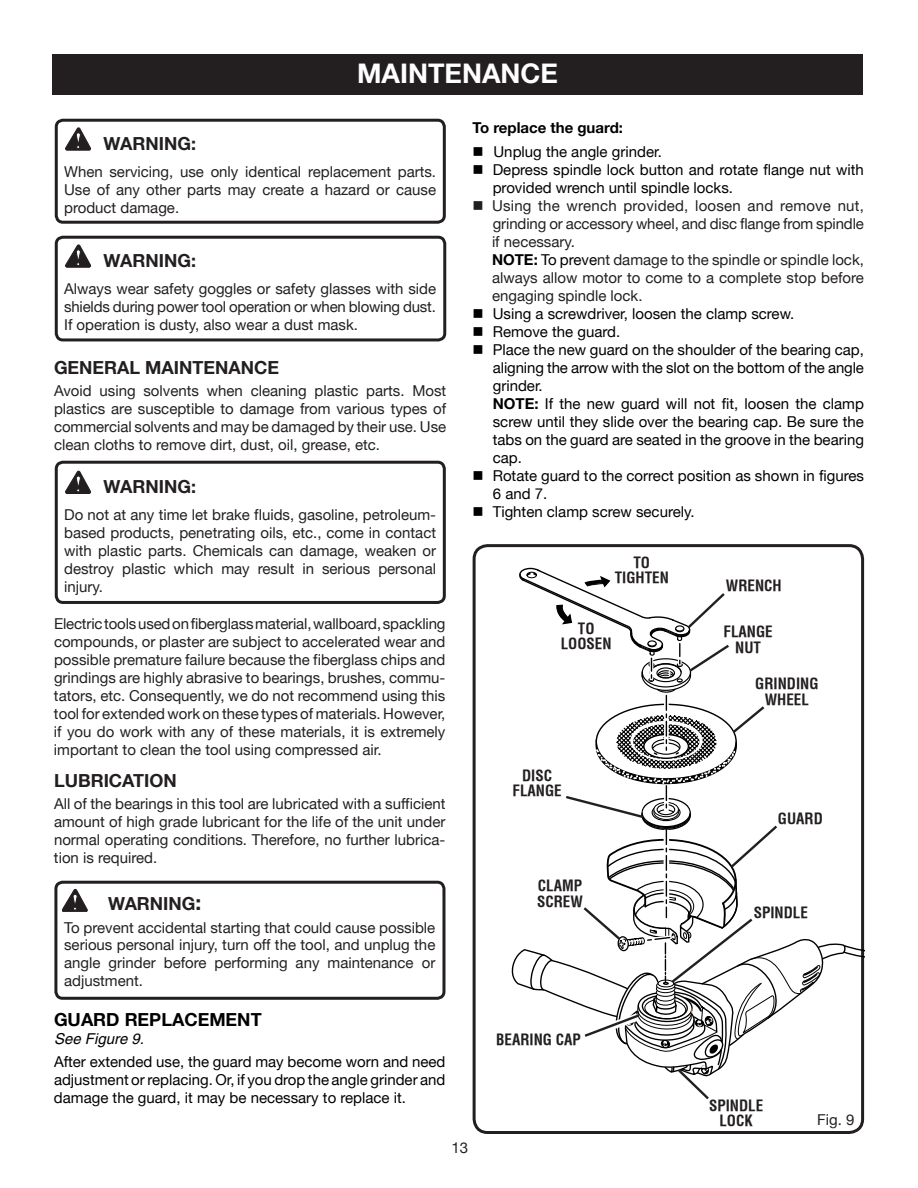
<style>
.page{position:relative;width:918px;height:1188px;background:#fff}
.page>*{position:absolute;margin:0;border:0;box-sizing:border-box;transform-origin:0 0}
.t1{font:700 27px "Helvetica Neue";color:#fff}
.t2{font:700 18px "Helvetica Neue";color:#231f20}
.t3{font:700 18px "Helvetica Neue";color:#000}
.t4{font:15px/18px "Helvetica Neue";color:#231f20;text-align:justify}
.t5{font:15px/18px "Helvetica Neue";color:#000}
.t6{font:700 condensed 15px/15.8px "Helvetica";color:#231f20;text-align:center}
.t7{font:700 15px "Helvetica Neue";color:#000}
.t8{font:italic 15px "Helvetica";color:#000}
.s1{font-size:21px}
.s2{font-weight:700;color:#000}
.s3{color:#000}
.s4{font-weight:700}
</style>
<div class="page">
<div style="left:53px;top:54px;width:810px;height:40px;background:#231f20"></div>
<svg style="left:54px;top:460px;width:392px;height:142px"></svg>
<svg style="left:54px;top:118px;width:392px;height:104px"></svg>
<svg style="left:54px;top:235px;width:393px;height:105px"></svg>
<svg style="left:65px;top:471px;width:26px;height:23px"></svg>
<svg style="left:54px;top:880px;width:392px;height:118px"></svg>
<svg style="left:62px;top:889px;width:25px;height:23px"></svg>
<svg style="left:472px;top:544px;width:393px;height:588px"></svg>
<svg style="left:510px;top:567px;width:355px;height:535px"></svg>
<h1 class="t1" style="left:357px;top:56px;width:202px">MAINTENANCE</h1>
<p class="t2" style="left:104px;top:133px;width:94px">WARNING:</p>
<p class="t4" style="left:64px;top:163px;width:374px">When servicing, use only identical replacement parts.<br>Use of any other parts may create a hazard or cause product damage.</p>
<p class="t2" style="left:104px;top:250px;width:94px">WARNING:</p>
<p class="t4" style="left:64px;top:280px;width:374px">Always wear safety goggles or safety glasses with side shields during power tool operation or when blowing dust.<br>If operation is dusty, also wear a dust mask.</p>
<p class="t2" style="left:54px;top:356px;width:227px">GENERAL MAINTENANCE</p>
<p class="t4" style="left:54px;top:382px;width:394px">Avoid using solvents when cleaning plastic parts. Most plastics are susceptible to damage from various types of commercial solvents and may be damaged by their use. Use clean cloths to remove dirt, dust, oil, grease, etc.</p>
<p class="t2" style="left:104px;top:476px;width:94px">WARNING:</p>
<p class="t4" style="left:64px;top:506px;width:374px">Do not at any time let brake fluids, gasoline, petroleum&shy;based products, penetrating oils, etc., come in contact with plastic parts. Chemicals can damage, weaken or destroy plastic which may result in serious personal injury.</p>
<p class="t4" style="left:54px;top:614px;width:393px">Electric tools used on fiberglass material, wallboard, spackling compounds, or plaster are subject to accelerated wear and possible premature failure because the fiberglass chips and grindings are highly abrasive to bearings, brushes, commu&shy;tators, etc. Consequently, we do not recommend using this tool for extended work on these types of materials. However, if you do work with any of these materials, it is extremely important to clean the tool using compressed air.</p>
<p class="t2" style="left:54px;top:769px;width:124px">LUBRICATION</p>
<p class="t4" style="left:54px;top:795px;width:393px">All of the bearings in this tool are lubricated with a sufficient amount of high grade lubricant for the life of the unit under normal operating conditions. Therefore, no further lubrica&shy;tion is required.</p>
<p class="t2" style="left:108px;top:893px;width:95px">WARNING<span class="s1">:</span></p>
<p class="t4" style="left:64px;top:918px;width:373px">To prevent accidental starting that could cause possible serious personal injury, turn off the tool, and unplug the angle grinder before performing any maintenance or adjustment.</p>
<p class="t3" style="left:54px;top:1009px;width:209px">GUARD REPLACEMENT</p>
<p class="t8" style="left:54px;top:1030px;width:92px">See Figure 9.</p>
<p class="t5" style="left:54px;top:1052px;width:393px;text-align:justify">After extended use, the guard may become worn and need adjustment or replacing. Or, if you drop the angle grinder and damage the guard, it may be necessary to replace it.</p>
<p class="t7" style="left:472px;top:119px;width:152px">To replace the guard:</p>
<p class="t5" style="left:472px;top:143px;width:191px">■ Unplug the angle grinder.</p>
<p class="t5" style="left:493px;top:161px;width:373px;text-indent:-20px">■ Depress spindle lock button and rotate flange nut with provided wrench until spindle locks.</p>
<p class="t4" style="left:492px;top:197px;width:374px;text-align:left;text-indent:-20px">■ Using the wrench provided, loosen and remove nut, grinding or accessory wheel, and disc flange from spindle if necessary.<br><span class="s2">NOTE:</span> <span class="s3">To preve</span>nt damage to the spindle or spindle lock, always allow motor to come to a complete stop before engaging spindle lock.</p>
<p class="t5" style="left:472px;top:305px;width:323px">■ Using a screwdriver, loosen the clamp screw.</p>
<p class="t5" style="left:472px;top:323px;width:149px">■ Remove the guard.</p>
<p class="t5" style="left:493px;top:341px;width:373px;text-indent:-20px">■ Place the new guard on the shoulder of the bearing cap, aligning the arrow with the slot on the bottom of the angle grinder.<br><span class="s4">NOTE:</span> If the new guard will not fit, loosen the clamp screw until they slide over the bearing cap. Be sure the tabs on the guard are seated in the groove in the bearing cap.</p>
<p class="t5" style="left:493px;top:467px;width:373px;text-indent:-20px">■ Rotate guard to the correct position as shown in figures<br>6 and 7.</p>
<p class="t5" style="left:472px;top:503px;width:224px">■ Tighten clamp screw securely.</p>
<p class="t6" style="left:615px;top:554px;width:56px">TO<br>TIGHTEN</p>
<p class="t6" style="left:561px;top:620px;width:52px">TO<br>LOOSEN</p>
<p class="t6" style="left:513px;top:767px;width:51px">DISC<br>FLANGE</p>
<p class="t6" style="left:537px;top:878px;width:47px;text-align:left">CLAMP<br>SCREW</p>
<p class="t6" style="left:726px;top:578px;width:57px">WRENCH</p>
<p class="t6" style="left:724px;top:624px;width:51px">FLANGE<br>NUT</p>
<p class="t6" style="left:755px;top:676px;width:65px">GRINDING<br>WHEEL</p>
<p class="t6" style="left:778px;top:811px;width:47px">GUARD</p>
<p class="t6" style="left:754px;top:905px;width:56px">SPINDLE</p>
<p class="t6" style="left:496px;top:1032px;width:86px">BEARING CAP</p>
<p class="t6" style="left:709px;top:1097px;width:56px">SPINDLE<br>LOCK</p>
<p class="t4" style="left:817px;top:1110px;width:39px">Fig. 9</p>
<p class="t4" style="left:451px;top:1139px;width:18px">13</p>
</div>
